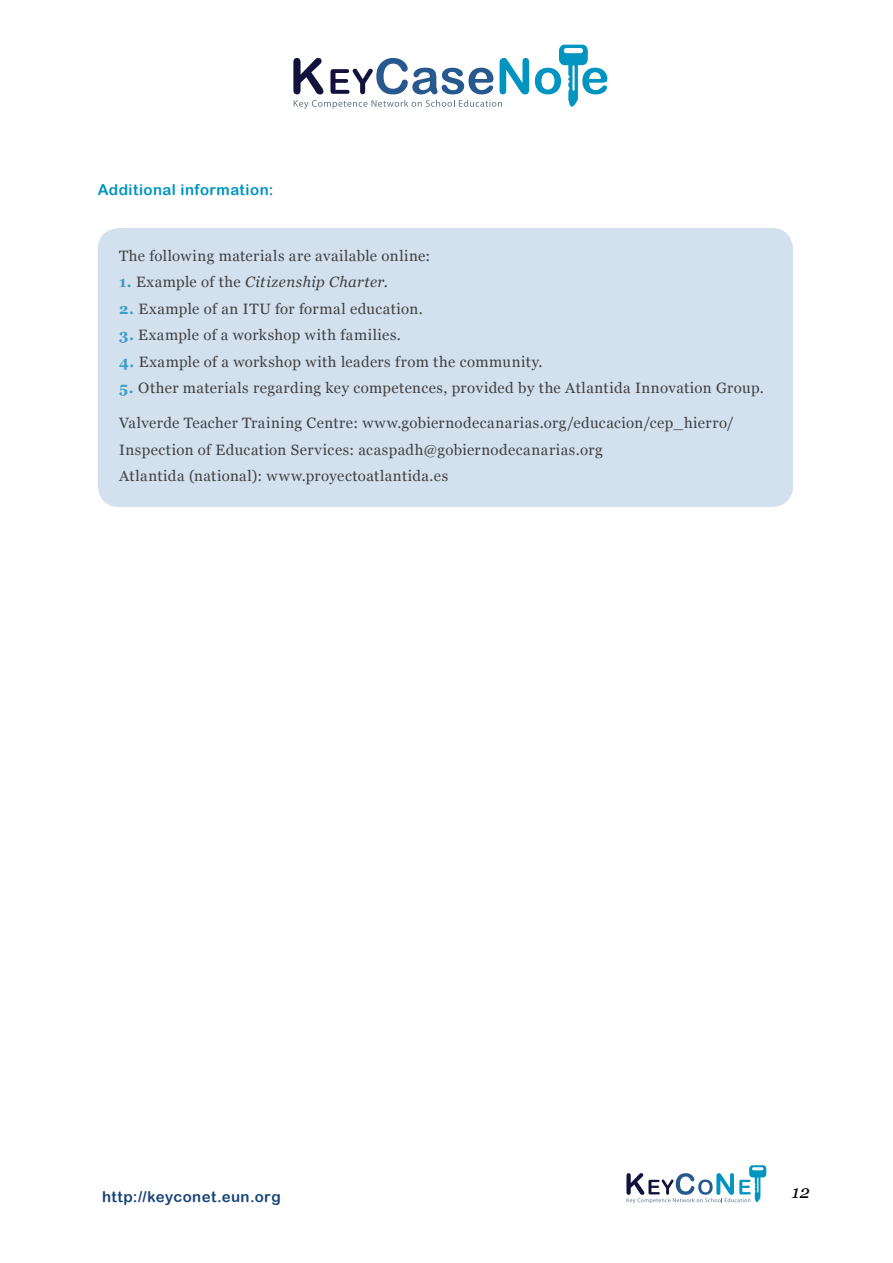
<style>
.page{position:relative;width:893px;height:1263px;background:#fff}
.page>*{position:absolute;margin:0;border:0;box-sizing:border-box;transform-origin:0 0}
.t1{font:italic 18px "Georgia";color:#000}
.t2{font:15px/26.5px "Georgia";letter-spacing:.03em;color:#414042}
.t3{font:italic 15px "Georgia";letter-spacing:.03em;color:#414042}
.t4{font:15px "Arial Rounded MT Bold";letter-spacing:.03em;color:#194578}
.t5{font:15px "Arial Rounded MT Bold";letter-spacing:.03em;color:#0094c1}
.s1{font-weight:700;font-style:normal;color:#3b9cc5}
.s2{font-style:normal}
.s3{font-weight:700;color:#3b9cc5}
</style>
<div class="page">
<svg style="left:626px;top:1165px;width:140px;height:38px"></svg>
<svg style="left:293px;top:58px;width:30px;height:36px"></svg>
<svg style="left:294px;top:100px;width:208px;height:9px"></svg>
<svg style="left:330px;top:58px;width:163px;height:36px"></svg>
<svg style="left:500px;top:58px;width:29px;height:36px"></svg>
<svg style="left:535px;top:45px;width:72px;height:62px"></svg>
<div style="left:98px;top:228px;width:695px;height:279px;background:#d2e1ed;border-radius:21px"></div>
<p class="t5" style="left:98px;top:181px;width:177px">Additional information:</p>
<p class="t2" style="left:119px;top:242px;width:313px">The following materials are available online:</p>
<p class="t3" style="left:119px;top:272px;width:270px"><span class="s1">1.</span> <span class="s2">Example of the</span> Citizenship Charter<span class="s2">.</span></p>
<p class="t2" style="left:119px;top:295px;width:305px"><span class="s3">2.</span> Example of an ITU for formal education.</p>
<p class="t2" style="left:119px;top:322px;width:283px"><span class="s3">3.</span> Example of a workshop with families.</p>
<p class="t2" style="left:119px;top:348px;width:425px"><span class="s3">4.</span> Example of a workshop with leaders from the community.</p>
<p class="t2" style="left:119px;top:375px;width:646px"><span class="s3">5.</span> Other materials regarding key competences, provided by the Atlantida Innovation Group.</p>
<p class="t2" style="left:119px;top:410px;width:616px">Valverde Teacher Training Centre: www.gobiernodecanarias.org/educacion/cep_hierro/<br>Inspection of Education Services: acaspadh@gobiernodecanarias.org<br>Atlantida (national): www.proyectoatlantida.es</p>
<p class="t4" style="left:102px;top:1188px;width:180px">http://keyconet.eun.org</p>
<p class="t1" style="left:792px;top:1180px;width:19px">12</p>
</div>
